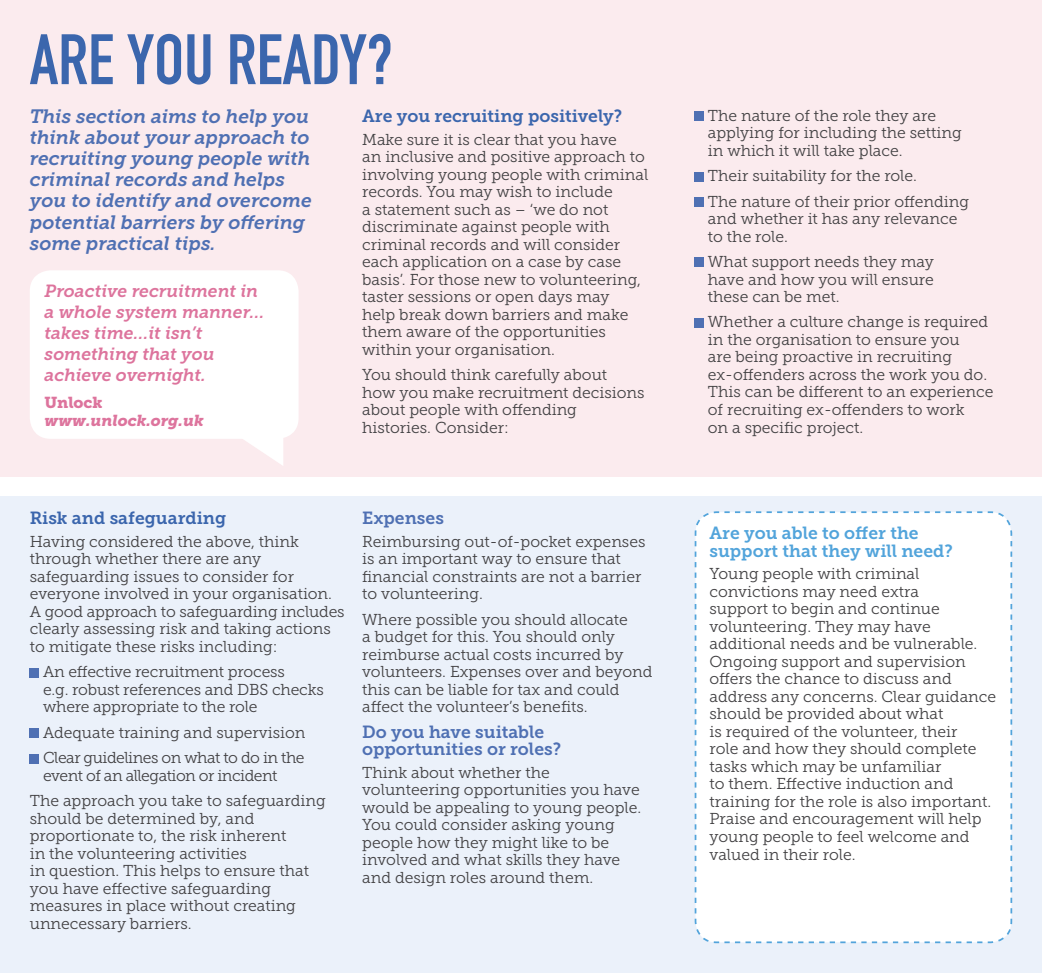
<style>
.page{position:relative;width:1042px;height:973px;background:#fff}
.page>*{position:absolute;margin:0;border:0;box-sizing:border-box;transform-origin:0 0}
.t1{font:70px "DIN Engschrift";color:#3b66ad}
.t2{font:italic 19.25px/21px "Museo Slab 700";color:#4f70b3}
.t3{font:italic 17.5px/21px "Museo Slab 700";color:#dd749d}
.t4{font:17.5px "Museo Slab 700";color:#3b66ad}
.t5{font:17.5px/17.5px "Museo Slab 700";color:#4f70b3}
.t6{font:17.5px/17.5px "Museo Slab 700";color:#52a4db}
.t7{font:15.75px/17.5px "Museo Slab 300";color:#414042}
.t8{font:italic 15.75px "Museo Slab 900";color:#dd749d}
.t9{font:15.75px "Museo Slab 900";color:#dd749d}
</style>
<div class="page">
<div style="left:0;top:0;width:1042px;height:476px;background:#fbebee"></div>
<div style="left:0;top:496px;width:1042px;height:476px;background:#ebf1fa"></div>
<div style="left:694px;top:111px;width:10px;height:10px;background:#4f70b3"></div>
<div style="left:694px;top:172px;width:10px;height:9px;background:#4f70b3"></div>
<div style="left:694px;top:197px;width:10px;height:9px;background:#4f70b3"></div>
<div style="left:694px;top:258px;width:10px;height:9px;background:#4f70b3"></div>
<div style="left:694px;top:318px;width:10px;height:9px;background:#4f70b3"></div>
<div style="left:694px;top:511px;width:319px;height:432px;background:#fff"></div>
<div style="left:30px;top:270px;width:269px;height:169px;background:#fff;border-radius:21px"></div>
<svg style="left:244px;top:439px;width:39px;height:26px"></svg>
<div style="left:30px;top:668px;width:9px;height:9px;background:#4f70b3"></div>
<div style="left:30px;top:728px;width:9px;height:9px;background:#4f70b3"></div>
<div style="left:30px;top:753px;width:9px;height:10px;background:#4f70b3"></div>
<h1 class="t1" style="left:30px;top:18px;width:364px">ARE YOU READY?</h1>
<p class="t2" style="left:30px;top:106px;width:284px">This section aims to help you think about your approach to recruiting young people with criminal records and helps you to identify and overcome potential barriers by offering some practical tips.</p>
<p class="t3" style="left:45px;top:280px;width:221px">Proactive recruitment in a whole system manner… takes time…it isn’t something that you achieve overnight.</p>
<p class="t9" style="left:45px;top:394px;width:59px">Unlock</p>
<p class="t8" style="left:45px;top:411px;width:160px">www.unlock.org.uk</p>
<p class="t4" style="left:362px;top:106px;width:262px">Are you recruiting positively?</p>
<p class="t7" style="left:362px;top:130px;width:287px">Make sure it is clear that you have<br>an inclusive and positive approach to involving young people with criminal records. You may wish to include<br>a statement such as – ‘we do not discriminate against people with criminal records and will consider each application on a case by case basis’. For those new to volunteering, taster sessions or open days may<br>help break down barriers and make them aware of the opportunities within your organisation.</p>
<p class="t7" style="left:362px;top:366px;width:284px">You should think carefully about how you make recruitment decisions about people with offending histories. Consider:</p>
<p class="t4" style="left:30px;top:508px;width:198px">Risk and safeguarding</p>
<p class="t7" style="left:30px;top:532px;width:316px">Having considered the above, think through whether there are any safeguarding issues to consider for everyone involved in your organisation.<br>A good approach to safeguarding includes clearly assessing risk and taking actions to mitigate these risks including:</p>
<p class="t7" style="left:43px;top:663px;width:282px">An effective recruitment process<br>e.g. robust references and DBS checks where appropriate to the role</p>
<p class="t7" style="left:43px;top:719px;width:264px;line-height:25.4px">Adequate training and supervision<br>Clear guidelines on what to do in the</p>
<p class="t7" style="left:30px;top:762px;width:297px;line-height:25.4px;text-indent:13px">event of an allegation or incident<br>The approach you take to safeguarding</p>
<p class="t7" style="left:30px;top:809px;width:281px">should be determined by, and proportionate to, the risk inherent<br>in the volunteering activities<br>in question. This helps to ensure that you have effective safeguarding measures in place without creating unnecessary barriers.</p>
<p class="t5" style="left:362px;top:509px;width:83px">Expenses</p>
<p class="t7" style="left:362px;top:532px;width:285px">Reimbursing out-of-pocket expenses is an important way to ensure that financial constraints are not a barrier to volunteering.</p>
<p class="t7" style="left:362px;top:610px;width:292px">Where possible you should allocate<br>a budget for this. You should only reimburse actual costs incurred by volunteers. Expenses over and beyond this can be liable for tax and could affect the volunteer’s benefits.</p>
<p class="t5" style="left:362px;top:723px;width:200px">Do you have suitable opportunities or roles?</p>
<p class="t7" style="left:362px;top:763px;width:281px">Think about whether the volunteering opportunities you have would be appealing to young people.<br>You could consider asking young people how they might like to be involved and what skills they have and design roles around them.</p>
<p class="t7" style="left:708px;top:107px;width:255px">The nature of the role they are applying for including the setting in which it will take place.</p>
<p class="t7" style="left:708px;top:163px;width:263px;line-height:25.4px">Their suitability for the role.<br>The nature of their prior offending</p>
<p class="t7" style="left:708px;top:210px;width:251px">and whether it has any relevance to the role.</p>
<p class="t7" style="left:708px;top:253px;width:227px;text-align:justify">What support needs they may have and how you will ensure these can be met.</p>
<p class="t7" style="left:708px;top:313px;width:287px">Whether a culture change is required in the organisation to ensure you<br>are being proactive in recruiting ex-offenders across the work you do.<br>This can be different to an experience of recruiting ex-offenders to work<br>on a specific project.</p>
<p class="t6" style="left:709px;top:524px;width:245px">Are you able to offer the support that they will need?</p>
<p class="t7" style="left:709px;top:565px;width:288px">Young people with criminal convictions may need extra<br>support to begin and continue volunteering. They may have additional needs and be vulnerable.<br>Ongoing support and supervision offers the chance to discuss and address any concerns. Clear guidance should be provided about what<br>is required of the volunteer, their<br>role and how they should complete tasks which may be unfamiliar<br>to them. Effective induction and training for the role is also important.<br>Praise and encouragement will help young people to feel welcome and valued in their role.</p>
</div>
